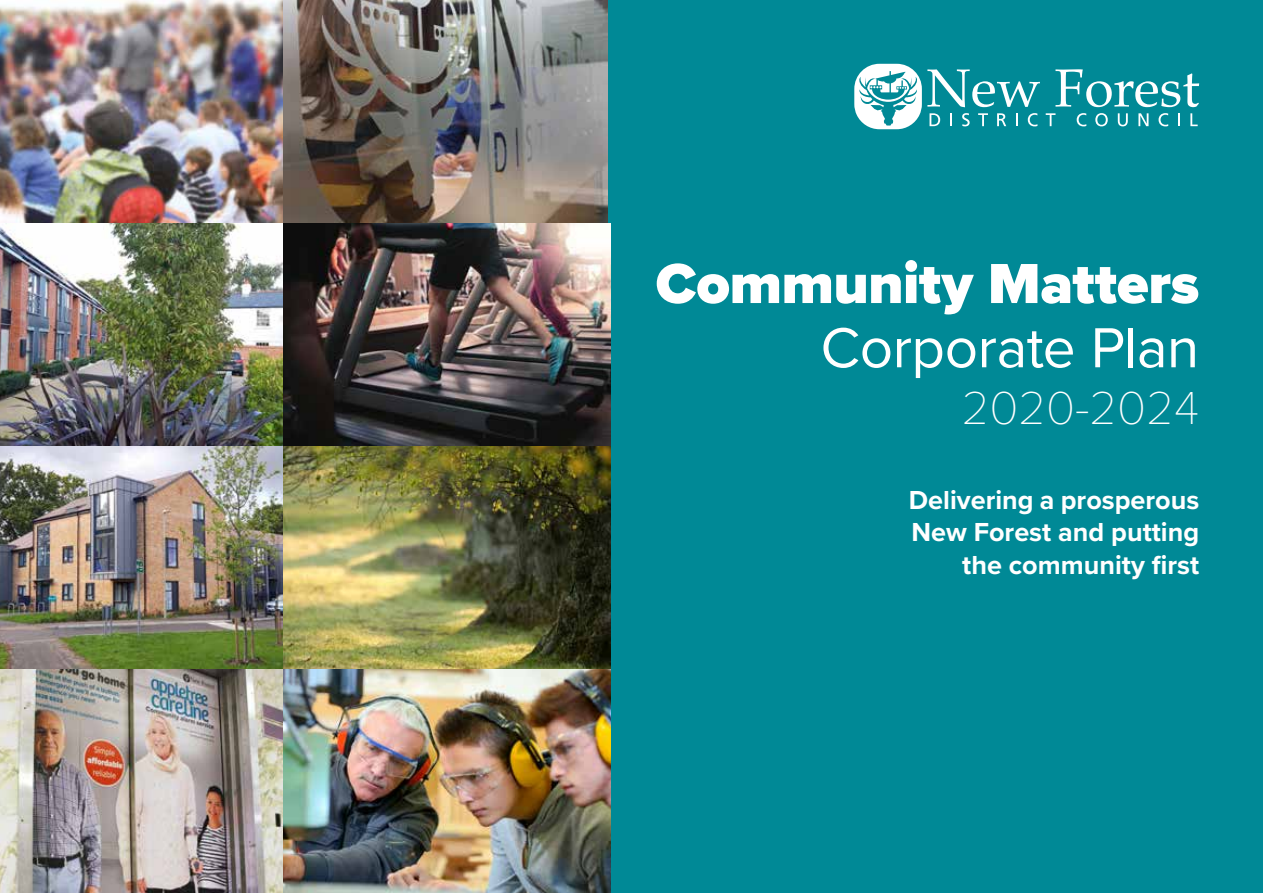
<style>
.page{position:relative;width:1263px;height:893px;background:#008996}
.page>*{position:absolute;margin:0;border:0;box-sizing:border-box;transform-origin:0 0}
.t1{font:900 58.5px "Proxima Nova";letter-spacing:-.01em;color:#fff}
.t2{font:58.5px "Proxima Nova";letter-spacing:-.01em;color:#fff}
.t3{font:100 48px "Proxima Nova T";color:#fff}
.t4{font:700 27px/32.4px "Proxima Nova";color:#fff;text-align:right}
</style>
<div class="page">
<svg style="left:1055px;top:69px;width:144px;height:38px"></svg>
<svg style="left:1046px;top:113px;width:9px;height:13px"></svg>
<svg style="left:1077px;top:113px;width:9px;height:13px"></svg>
<svg style="left:1095px;top:113px;width:13px;height:13px"></svg>
<svg style="left:1118px;top:113px;width:10px;height:13px"></svg>
<svg style="left:1138px;top:113px;width:10px;height:13px"></svg>
<svg style="left:1158px;top:113px;width:10px;height:13px"></svg>
<svg style="left:1178px;top:113px;width:2px;height:13px"></svg>
<svg style="left:1190px;top:113px;width:8px;height:13px"></svg>
<svg style="left:854px;top:64px;width:186px;height:65px"></svg>
<img style="left:0;top:0;width:607px;height:223px">
<img style="left:0;top:223px;width:284px;height:223px">
<img style="left:284px;top:223px;width:326px;height:223px">
<img style="left:0;top:446px;width:284px;height:224px">
<img style="left:284px;top:446px;width:326px;height:224px">
<img style="left:0;top:670px;width:284px;height:223px">
<img style="left:284px;top:670px;width:326px;height:223px">
<h1 class="t1" style="left:656px;top:240px;width:545px">Community Matters</h1>
<h1 class="t2" style="left:820px;top:304px;width:380px">Corporate Plan</h1>
<h2 class="t3" style="left:962px;top:372px;width:239px">2020-2024</h2>
<p class="t4" style="left:909px;top:483px;width:292px">Delivering a prosperous<br>New Forest and putting the community first</p>
</div>
